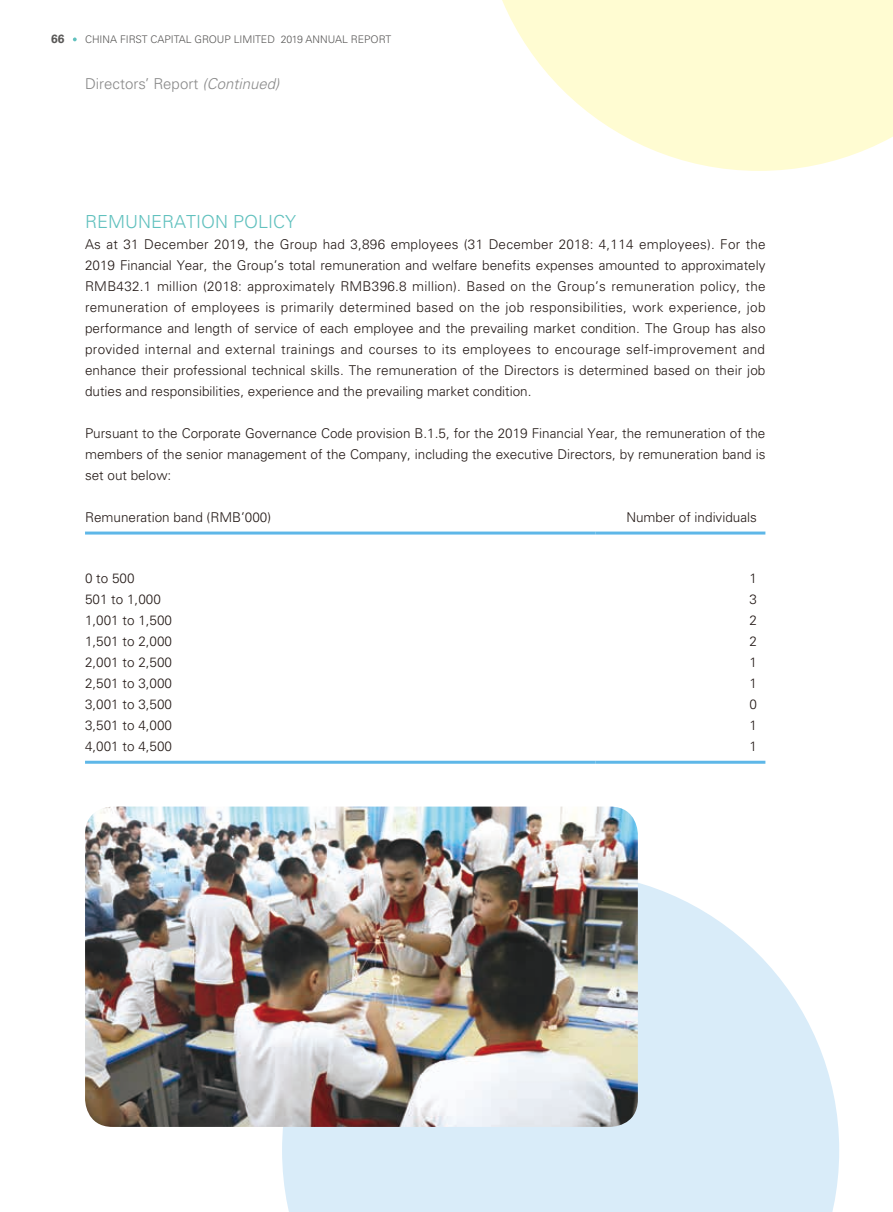
<style>
.page{position:relative;width:893px;height:1212px;background:#fff}
.page>*{position:absolute;margin:0;border:0;box-sizing:border-box;transform-origin:0 0}
.t1{font:300 18px "Univers LT Std";color:#61c1be}
.t2{font:300 15px "Univers LT Std";color:#898989}
.t3{font:300 13.5px/21px "Univers LT Std";color:#231916;text-align:justify}
.t4{font:700 12px "Univers LT Std";color:#595857}
.t5{font:300 10.5px "Univers LT Std";color:#595857}
.s1{font-style:italic}
</style>
<div class="page">
<svg style="left:502px;top:0;width:391px;height:171px;fill:#fffcd2"></svg>
<svg style="left:282px;top:883px;width:557px;height:329px;background:#deeef9"></svg>
<svg style="left:73px;top:38px;width:4px;height:3px"></svg>
<hr style="left:85px;top:531px;width:510px;height:3px;background:#5eb7e8">
<hr style="left:595px;top:531px;width:170px;height:3px;background:#5eb7e8">
<hr style="left:85px;top:761px;width:510px;height:3px;background:#5eb7e8">
<hr style="left:595px;top:761px;width:170px;height:3px;background:#5eb7e8">
<img style="left:85px;top:806px;width:553px;height:321px">
<p class="t4" style="left:51px;top:32px;width:15px">66</p>
<p class="t5" style="left:85px;top:33px;width:308px">CHINA FIRST CAPITAL GROUP LIMITED 2019 ANNUAL REPORT</p>
<p class="t2" style="left:85px;top:75px;width:196px">Directors’ Report <span class="s1">(Continued)</span></p>
<h1 class="t1" style="left:85px;top:210px;width:213px">REMUNERATION POLICY</h1>
<p class="t3" style="left:85px;top:233px;width:682px">As at 31 December 2019, the Group had 3,896 employees (31 December 2018: 4,114 employees). For the 2019 Financial Year, the Group’s total remuneration and welfare benefits expenses amounted to approximately RMB432.1 million (2018: approximately RMB396.8 million). Based on the Group’s remuneration policy, the remuneration of employees is primarily determined based on the job responsibilities, work experience, job performance and length of service of each employee and the prevailing market condition. The Group has also provided internal and external trainings and courses to its employees to encourage self-improvement and enhance their professional technical skills. The remuneration of the Directors is determined based on their job duties and responsibilities, experience and the prevailing market condition.</p>
<p class="t3" style="left:85px;top:422px;width:682px">Pursuant to the Corporate Governance Code provision B.1.5, for the 2019 Financial Year, the remuneration of the members of the senior management of the Company, including the executive Directors, by remuneration band is set out below:</p>
<p class="t3" style="left:85px;top:506px;width:188px">Remuneration band (RMB’000)</p>
<p class="t3" style="left:626px;top:506px;width:132px">Number of individuals</p>
<p class="t3" style="left:85px;top:567px;width:51px">0 to 500</p>
<p class="t3" style="left:749px;top:567px;width:9px">1</p>
<p class="t3" style="left:85px;top:588px;width:77px">501 to 1,000</p>
<p class="t3" style="left:749px;top:588px;width:9px">3</p>
<p class="t3" style="left:85px;top:609px;width:89px">1,001 to 1,500</p>
<p class="t3" style="left:749px;top:609px;width:9px">2</p>
<p class="t3" style="left:85px;top:630px;width:89px">1,501 to 2,000</p>
<p class="t3" style="left:749px;top:630px;width:9px">2</p>
<p class="t3" style="left:85px;top:651px;width:89px">2,001 to 2,500</p>
<p class="t3" style="left:749px;top:651px;width:9px">1</p>
<p class="t3" style="left:85px;top:672px;width:89px">2,501 to 3,000</p>
<p class="t3" style="left:749px;top:672px;width:9px">1</p>
<p class="t3" style="left:85px;top:693px;width:89px">3,001 to 3,500</p>
<p class="t3" style="left:749px;top:693px;width:9px">0</p>
<p class="t3" style="left:85px;top:714px;width:89px">3,501 to 4,000</p>
<p class="t3" style="left:749px;top:714px;width:9px">1</p>
<p class="t3" style="left:85px;top:735px;width:89px">4,001 to 4,500</p>
<p class="t3" style="left:749px;top:735px;width:9px">1</p>
</div>
